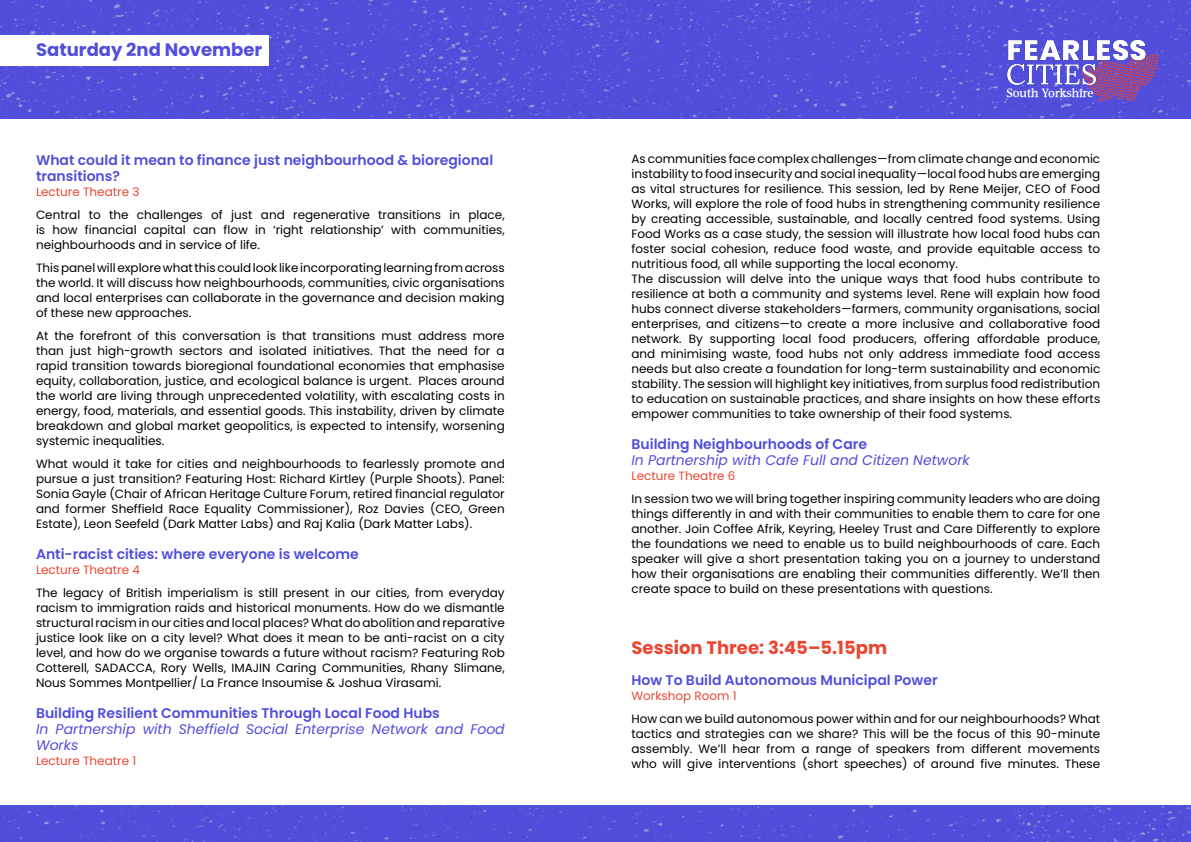
<style>
.page{position:relative;width:1191px;height:842px;background:#fff}
.page>*{position:absolute;margin:0;border:0;box-sizing:border-box;transform-origin:0 0}
.t1{font:700 18px "Poppins";color:#e94734}
.t2{font:700 18px "Poppins";color:#524edb}
.t3{font:600 14px/16px "Poppins";color:#524edb}
.t4{font:italic 14px/16px "Poppins";color:#524edb}
.t5{font:12px/15px "Poppins";color:#000;text-align:justify}
.t6{font:12px "Poppins";color:#e94734}
.t7{font:600 12px "Devin";color:#fff}
</style>
<div class="page">
<img style="left:0;top:0;width:1191px;height:842px">
<div style="left:0;top:119px;width:1191px;height:686px;background:#fff"></div>
<div style="left:0;top:35px;width:269px;height:31px;background:#fff"></div>
<svg style="left:1081px;top:54px;width:78px;height:48px"></svg>
<img style="left:994px;top:27px;width:156px;height:69px">
<p class="t2" style="left:36px;top:39px;width:227px">Saturday 2nd November</p>
<p class="t3" style="left:36px;top:152px;width:459px">What could it mean to finance just neighbourhood &amp; bioregional transitions?</p>
<p class="t6" style="left:36px;top:185px;width:105px">Lecture Theatre 3</p>
<p class="t5" style="left:36px;top:207px;width:470px">Central to the challenges of just and regenerative transitions in place, is how financial capital can flow in ‘right relationship’ with communities, neighbourhoods and in service of life.</p>
<p class="t5" style="left:36px;top:260px;width:470px">This panel will explore what this could look like incorporating learning from across the world. It will discuss how neighbourhoods, communities, civic organisations and local enterprises can collaborate in the governance and decision making of these new approaches.</p>
<p class="t5" style="left:36px;top:328px;width:470px">At the forefront of this conversation is that transitions must address more than just high-growth sectors and isolated initiatives. That the need for a rapid transition towards bioregional foundational economies that emphasise equity, collaboration, justice, and ecological balance is urgent. Places around the world are living through unprecedented volatility, with escalating costs in energy, food, materials, and essential goods. This instability, driven by climate breakdown and global market geopolitics, is expected to intensify, worsening systemic inequalities.</p>
<p class="t5" style="left:36px;top:456px;width:470px">What would it take for cities and neighbourhoods to fearlessly promote and pursue a just transition? Featuring Host: Richard Kirtley (Purple Shoots). Panel:<br>Sonia Gayle (Chair of African Heritage Culture Forum, retired financial regulator and former Sheffield Race Equality Commissioner), Roz Davies (CEO, Green Estate), Leon Seefeld (Dark Matter Labs) and Raj Kalia (Dark Matter Labs).</p>
<p class="t3" style="left:36px;top:546px;width:324px">Anti-racist cities: where everyone is welcome</p>
<p class="t6" style="left:36px;top:563px;width:105px">Lecture Theatre 4</p>
<p class="t5" style="left:36px;top:585px;width:470px">The legacy of British imperialism is still present in our cities, from everyday racism to immigration raids and historical monuments. How do we dismantle structural racism in our cities and local places? What do abolition and reparative justice look like on a city level? What does it mean to be anti-racist on a city level, and how do we organise towards a future without racism? Featuring Rob Cotterell, SADACCA, Rory Wells, IMAJIN Caring Communities, Rhany Slimane, Nous Sommes Montpellier/ La France Insoumise &amp; Joshua Virasami.</p>
<p class="t3" style="left:36px;top:705px;width:405px">Building Resilient Communities Through Local Food Hubs</p>
<p class="t4" style="left:36px;top:721px;width:470px">In Partnership with Sheffield Social Enterprise Network and Food<br>Works</p>
<p class="t6" style="left:36px;top:754px;width:102px">Lecture Theatre 1</p>
<p class="t7" style="left:1006px;top:86px;width:89px">South Yorkshire</p>
<p class="t5" style="left:631px;top:151px;width:470px">As communities face complex challenges—from climate change and economic instability to food insecurity and social inequality—local food hubs are emerging as vital structures for resilience. This session, led by Rene Meijer, CEO of Food Works, will explore the role of food hubs in strengthening community resilience by creating accessible, sustainable, and locally centred food systems. Using Food Works as a case study, the session will illustrate how local food hubs can foster social cohesion, reduce food waste, and provide equitable access to nutritious food, all while supporting the local economy.</p>
<p class="t5" style="left:631px;top:271px;width:470px">The discussion will delve into the unique ways that food hubs contribute to resilience at both a community and systems level. Rene will explain how food hubs connect diverse stakeholders—farmers, community organisations, social enterprises, and citizens—to create a more inclusive and collaborative food network. By supporting local food producers, offering affordable produce, and minimising waste, food hubs not only address immediate food access needs but also create a foundation for long-term sustainability and economic stability. The session will highlight key initiatives, from surplus food redistribution to education on sustainable practices, and share insights on how these efforts empower communities to take ownership of their food systems.</p>
<p class="t3" style="left:631px;top:436px;width:237px">Building Neighbourhoods of Care</p>
<p class="t4" style="left:631px;top:452px;width:340px">In Partnership with Cafe Full and Citizen Network</p>
<p class="t6" style="left:631px;top:469px;width:105px">Lecture Theatre 6</p>
<p class="t5" style="left:631px;top:491px;width:470px">In session two we will bring together inspiring community leaders who are doing things differently in and with their communities to enable them to care for one another. Join Coffee Afrik, Keyring, Heeley Trust and Care Differently to explore the foundations we need to enable us to build neighbourhoods of care. Each speaker will give a short presentation taking you on a journey to understand how their organisations are enabling their communities differently. We’ll then create space to build on these presentations with questions.</p>
<p class="t1" style="left:631px;top:637px;width:257px">Session Three: 3:45–5.15pm</p>
<p class="t3" style="left:631px;top:672px;width:308px">How To Build Autonomous Municipal Power</p>
<p class="t6" style="left:631px;top:689px;width:107px">Workshop Room 1</p>
<p class="t5" style="left:631px;top:711px;width:470px">How can we build autonomous power within and for our neighbourhoods? What tactics and strategies can we share? This will be the focus of this 90-minute assembly. We’ll hear from a range of speakers from different movements who will give interventions (short speeches) of around five minutes. These</p>
</div>
